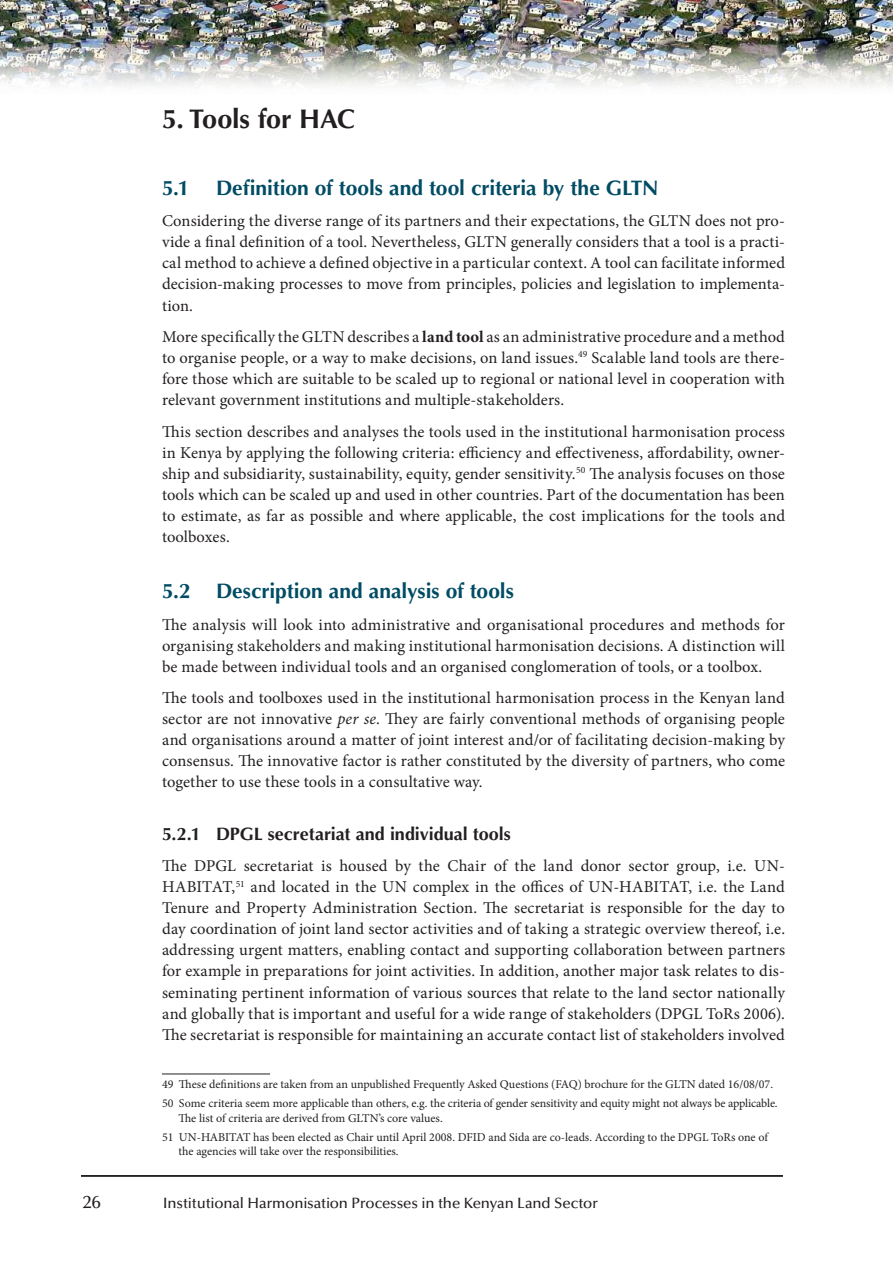
<style>
.page{position:relative;width:893px;height:1263px;background:#fff}
.page>*{position:absolute;margin:0;border:0;box-sizing:border-box;transform-origin:0 0}
.t1{font:700 27px "Optima";letter-spacing:-.01em;color:#231f20}
.t2{font:700 21px "Optima";letter-spacing:-.005em;color:#004c64}
.t3{font:700 18px "Optima";color:#231f20}
.t4{font:500 18px "Optima";color:#231f20}
.t5{font:16.5px/21px "Minion Pro";letter-spacing:.005em;color:#231f20;text-align:justify}
.t6{font:500 15px "Optima";letter-spacing:-.01em;color:#231f20}
.t7{font:12px/18.9px "Minion Pro";letter-spacing:-.005em;color:#231f20}
.s1{font-weight:700}
.s2{font-style:italic}
</style>
<div class="page">
<hr style="left:81px;top:1175px;width:702px;height:1px;background:#231f20">
<img style="left:0;top:0;width:892px;height:88px">
<svg style="left:892px;top:0;width:1px;height:85px"></svg>
<hr style="left:162px;top:1073px;width:108px;height:1px;background:#231f20">
<p class="t1" style="left:162px;top:103px;width:195px">5. Tools for HAC</p>
<p class="t2" style="left:162px;top:176px;width:29px">5.1</p>
<p class="t2" style="left:216px;top:176px;width:444px">Definition of tools and tool criteria by the GLTN</p>
<p class="t5" style="left:162px;top:211px;width:625px">Considering the diverse range of its partners and their expectations, the GLTN does not pro&shy;vide a final definition of a tool. Nevertheless, GLTN generally considers that a tool is a practi&shy;cal method to achieve a defined objective in a particular context. A tool can facilitate informed decision-making processes to move from principles, policies and legislation to implementa&shy;tion.</p>
<p class="t5" style="left:162px;top:326px;width:624px">More specifically the GLTN describes a <span class="s1">land tool</span> as an administrative procedure and a method to organise people, or a way to make decisions, on land issues.<sup>49</sup> Scalable land tools are there&shy;fore those which are suitable to be scaled up to regional or national level in cooperation with relevant government institutions and multiple-stakeholders.</p>
<p class="t5" style="left:162px;top:421px;width:624px">This section describes and analyses the tools used in the institutional harmonisation process in Kenya by applying the following criteria: efficiency and effectiveness, affordability, owner&shy;ship and subsidiarity, sustainability, equity, gender sensitivity.<sup>50</sup> The analysis focuses on those tools which can be scaled up and used in other countries. Part of the documentation has been to estimate, as far as possible and where applicable, the cost implications for the tools and toolboxes.</p>
<p class="t2" style="left:162px;top:579px;width:353px">5.2 Description and analysis of tools</p>
<p class="t5" style="left:162px;top:614px;width:624px">The analysis will look into administrative and organisational procedures and methods for organising stakeholders and making institutional harmonisation decisions. A distinction will be made between individual tools and an organised conglomeration of tools, or a toolbox.</p>
<p class="t5" style="left:162px;top:688px;width:625px">The tools and toolboxes used in the institutional harmonisation process in the Kenyan land sector are not innovative <span class="s2">per se</span>. They are fairly conventional methods of organising people and organisations around a matter of joint interest and/or of facilitating decision-making by consensus. The innovative factor is rather constituted by the diversity of partners, who come together to use these tools in a consultative way.</p>
<p class="t3" style="left:162px;top:823px;width:350px">5.2.1 DPGL secretariat and individual tools</p>
<p class="t5" style="left:162px;top:856px;width:625px">The DPGL secretariat is housed by the Chair of the land donor sector group, i.e. UN-HABITAT,<sup>51</sup> and located in the UN complex in the offices of UN-HABITAT, i.e. the Land Tenure and Property Administration Section. The secretariat is responsible for the day to day coordination of joint land sector activities and of taking a strategic overview thereof, i.e. addressing urgent matters, enabling contact and supporting collaboration between partners for example in preparations for joint activities. In addition, another major task relates to dis&shy;seminating pertinent information of various sources that relate to the land sector nationally and globally that is important and useful for a wide range of stakeholders (DPGL ToRs 2006).<br>The secretariat is responsible for maintaining an accurate contact list of stakeholders involved</p>
<p class="t7" style="left:162px;top:1075px;width:617px">49 These definitions are taken from an unpublished Frequently Asked Questions (FAQ) brochure for the GLTN dated 16/08/07.<br>50 Some criteria seem more applicable than others, e.g. the criteria of gender sensitivity and equity might not always be applicable.</p>
<p class="t7" style="left:162px;top:1108px;width:607px;text-indent:16px">The list of criteria are derived from GLTN’s core values.<br>51 UN-HABITAT has been elected as Chair until April 2008. DFID and Sida are co-leads. According to the DPGL ToRs one of</p>
<p class="t7" style="left:178px;top:1142px;width:222px">the agencies will take over the responsibilities.</p>
<p class="t4" style="left:83px;top:1192px;width:19px">26</p>
<p class="t6" style="left:163px;top:1194px;width:437px">Institutional Harmonisation Processes in the Kenyan Land Sector</p>
</div>
